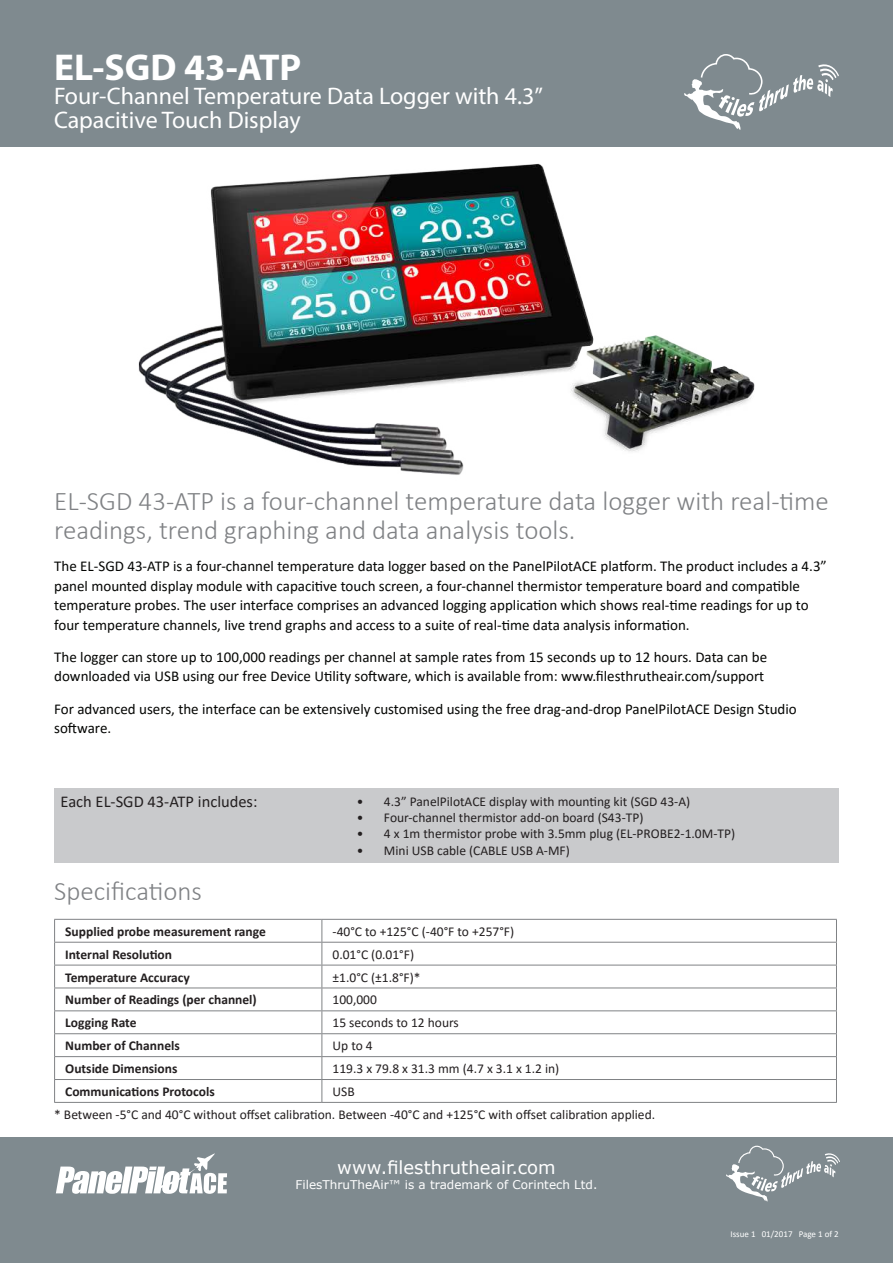
<style>
.page{position:relative;width:893px;height:1263px;background:#fff}
.page>*{position:absolute;margin:0;border:0;box-sizing:border-box;transform-origin:0 0}
.t1{font:700 37.5px "Myriad Pro";color:#fff}
.t2{font:300 27px/28.5px "Calibri";color:#808285}
.t3{font:24px/24px "Myriad Pro";color:#fff}
.t4{font:18px "Verdana";color:#fff}
.t5{font:16.5px "Calibri";color:#231f20}
.t6{font:15px/19.5px "Calibri";color:#040503}
.t7{font:13.5px/23px "Calibri";color:#231f20}
.t8{font:700 13.5px "Calibri";color:#231f20}
.t9{font:12px "Verdana";color:#fff}
.t10{font:9px "Calibri";color:#fff}
</style>
<div class="page">
<div style="left:0;top:1137px;width:893px;height:126px;background:#7f8a8f"></div>
<div style="left:0;top:0;width:893px;height:146px;background:#7f8a8f"></div>
<svg style="left:684px;top:54px;width:155px;height:76px"></svg>
<svg style="left:726px;top:1146px;width:114px;height:55px"></svg>
<svg style="left:56px;top:1153px;width:171px;height:41px"></svg>
<img style="left:138px;top:163px;width:617px;height:312px">
<hr style="left:54px;top:919px;width:268px;height:1px;background:#808285">
<hr style="left:322px;top:919px;width:515px;height:1px;background:#808285">
<hr style="left:54px;top:942px;width:268px;height:1px;background:#808285">
<hr style="left:322px;top:942px;width:515px;height:1px;background:#808285">
<hr style="left:54px;top:965px;width:268px;height:1px;background:#808285">
<hr style="left:54px;top:987px;width:268px;height:1px;background:#808285">
<hr style="left:54px;top:1010px;width:268px;height:1px;background:#808285">
<hr style="left:322px;top:965px;width:515px;height:1px;background:#808285">
<hr style="left:322px;top:987px;width:515px;height:1px;background:#808285">
<hr style="left:322px;top:1010px;width:515px;height:1px;background:#808285">
<hr style="left:54px;top:1033px;width:268px;height:1px;background:#808285">
<hr style="left:322px;top:1033px;width:515px;height:1px;background:#808285">
<svg style="left:54px;top:920px;width:1px;height:182px"></svg>
<hr style="left:54px;top:1056px;width:268px;height:1px;background:#808285">
<hr style="left:54px;top:1079px;width:268px;height:1px;background:#808285">
<hr style="left:54px;top:1102px;width:268px;height:1px;background:#808285">
<svg style="left:321px;top:920px;width:1px;height:182px"></svg>
<svg style="left:836px;top:920px;width:1px;height:182px"></svg>
<hr style="left:322px;top:1056px;width:515px;height:1px;background:#808285">
<hr style="left:322px;top:1079px;width:515px;height:1px;background:#808285">
<hr style="left:322px;top:1102px;width:515px;height:1px;background:#808285">
<div style="left:54px;top:788px;width:785px;height:75px;background:#c9cacc"></div>
<h1 class="t1" style="left:54px;top:43px;width:249px">EL-SGD 43-ATP</h1>
<h3 class="t3" style="left:54px;top:84px;width:490px">Four-Channel Temperature Data Logger with 4.3”<br>Capacitive Touch Display</h3>
<h2 class="t2" style="left:54px;top:487px;width:776px">EL-SGD 43-ATP is a four-channel temperature data logger with real-time readings, trend graphing and data analysis tools.</h2>
<p class="t6" style="left:54px;top:556px;width:774px">The EL-SGD 43-ATP is a four-channel temperature data logger based on the PanelPilotACE platform. The product includes a 4.3” panel mounted display module with capacitive touch screen, a four-channel thermistor temperature board and compatible temperature probes. The user interface comprises an advanced logging application which shows real-time readings for up to four temperature channels, live trend graphs and access to a suite of real-time data analysis information.</p>
<p class="t6" style="left:54px;top:647px;width:714px">The logger can store up to 100,000 readings per channel at sample rates from 15 seconds up to 12 hours. Data can be downloaded via USB using our free Device Utility software, which is available from: www.filesthrutheair.com/support</p>
<p class="t6" style="left:54px;top:698px;width:744px">For advanced users, the interface can be extensively customised using the free drag-and-drop PanelPilotACE Design Studio software.</p>
<p class="t5" style="left:61px;top:790px;width:198px">Each EL-SGD 43-ATP includes:</p>
<p class="t7" style="left:357px;top:790px;width:335px">• 4.3” PanelPilotACE display with mounting kit (SGD 43-A)</p>
<p class="t7" style="left:357px;top:806px;width:288px">• Four-channel thermistor add-on board (S43-TP)</p>
<p class="t7" style="left:357px;top:822px;width:380px">• 4 x 1m thermistor probe with 3.5mm plug (EL-PROBE2-1.0M-TP)</p>
<p class="t7" style="left:357px;top:838px;width:214px">• Mini USB cable (CABLE USB A-MF)</p>
<h2 class="t2" style="left:54px;top:877px;width:149px">Specifications</h2>
<p class="t8" style="left:65px;top:922px;width:202px">Supplied probe measurement range</p>
<p class="t7" style="left:333px;top:919px;width:183px">-40°C to +125°C (-40°F to +257°F)</p>
<p class="t8" style="left:65px;top:945px;width:108px">Internal Resolution</p>
<p class="t7" style="left:333px;top:942px;width:83px">0.01°C (0.01°F)</p>
<p class="t8" style="left:65px;top:967px;width:126px">Temperature Accuracy</p>
<p class="t7" style="left:333px;top:965px;width:90px">±1.0°C (±1.8°F)*</p>
<p class="t8" style="left:65px;top:990px;width:193px">Number of Readings (per channel)</p>
<p class="t7" style="left:333px;top:988px;width:46px">100,000</p>
<p class="t8" style="left:65px;top:1013px;width:73px">Logging Rate</p>
<p class="t7" style="left:333px;top:1011px;width:128px">15 seconds to 12 hours</p>
<p class="t8" style="left:65px;top:1036px;width:116px">Number of Channels</p>
<p class="t7" style="left:333px;top:1034px;width:42px">Up to 4</p>
<p class="t8" style="left:65px;top:1059px;width:114px">Outside Dimensions</p>
<p class="t7" style="left:333px;top:1057px;width:228px">119.3 x 79.8 x 31.3 mm (4.7 x 3.1 x 1.2 in)</p>
<p class="t8" style="left:65px;top:1082px;width:151px">Communications Protocols</p>
<p class="t7" style="left:54px;top:1080px;width:602px;text-indent:278px">USB<br>* Between -5°C and 40°C without offset calibration. Between -40°C and +125°C with offset calibration applied.</p>
<p class="t4" style="left:337px;top:1155px;width:220px">www.filesthrutheair.com</p>
<p class="t9" style="left:296px;top:1176px;width:303px">FilesThruTheAir™ is a trademark of Corintech Ltd.</p>
<p class="t10" style="left:730px;top:1227px;width:110px">Issue 1 01/2017 Page 1 of 2</p>
</div>
